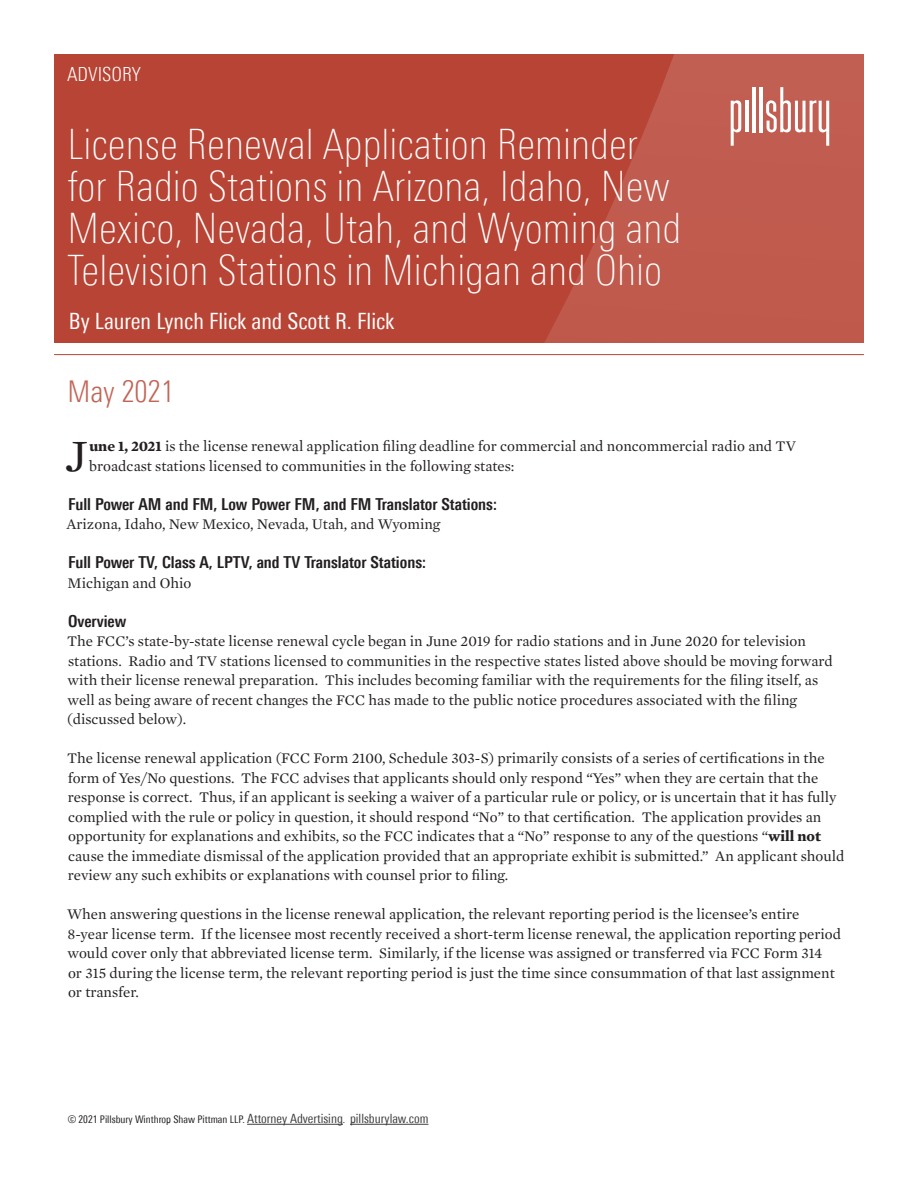
<style>
.page{position:relative;width:918px;height:1188px;background:#fff}
.page>*{position:absolute;margin:0;border:0;box-sizing:border-box;transform-origin:0 0}
.t1{font:45.6px "Mercury Text G1";color:#231f20}
.t2{font:100 condensed 42px/42px "Univers Next Pro";color:#fff}
.t3{font:300 condensed 30px "Univers Next Pro";color:#c26557}
.t4{font:condensed 22.5px "Univers Next Pro";color:#fff}
.t5{font:300 condensed 19.5px "Univers Next Pro";color:#fff}
.t6{font:700 condensed 16.5px "Univers Next Pro";color:#231f20}
.t7{font:15px/19.5px "Mercury Text G1";color:#231f20}
.t8{font:condensed 10.5px "Univers Next Pro";color:#231f20}
.s1{font-weight:700}
.s2{font-size:12.75px;color:#3e3e3f}
</style>
<div class="page">
<hr style="left:247px;top:1124px;width:96px;height:1px;background:#3e3e3f">
<hr style="left:350px;top:1124px;width:78px;height:1px;background:#3e3e3f">
<svg style="left:54px;top:54px;width:810px;height:288px;fill:#b74435"></svg>
<hr style="left:759px;top:87px;width:4px;height:45px;background:#fff">
<hr style="left:752px;top:87px;width:3px;height:45px;background:#fff">
<hr style="left:745px;top:101px;width:3px;height:31px;background:#fff">
<svg style="left:731px;top:100px;width:10px;height:46px"></svg>
<svg style="left:766px;top:87px;width:63px;height:59px"></svg>
<hr style="left:54px;top:354px;width:810px;height:1px;background:#b74435">
<h3 class="t5" style="left:67px;top:63px;width:75px">ADVISORY</h3>
<h2 class="t2" style="left:68px;top:123px;width:615px">License Renewal Application Reminder for Radio Stations in Arizona, Idaho, New Mexico, Nevada, Utah, and Wyoming and Television Stations in Michigan and Ohio</h2>
<h3 class="t4" style="left:69px;top:308px;width:327px">By Lauren Lynch Flick and Scott R. Flick</h3>
<h3 class="t3" style="left:67px;top:374px;width:108px">May 2021</h3>
<h1 class="t1" style="left:65px;top:423px;width:25px">J</h1>
<p class="t7" style="left:89px;top:436px;width:708px"><span class="s1">une 1, 2021</span> is the license renewal application filing deadline for commercial and noncommercial radio and TV broadcast stations licensed to communities in the following states:</p>
<p class="t6" style="left:68px;top:494px;width:430px">Full Power AM and FM, Low Power FM, and FM Translator Stations:</p>
<p class="t7" style="left:66px;top:514px;width:376px">Arizona, Idaho, New Mexico, Nevada, Utah, and Wyoming</p>
<p class="t6" style="left:68px;top:553px;width:359px">Full Power TV, Class A, LPTV, and TV Translator Stations:</p>
<p class="t7" style="left:68px;top:572px;width:125px">Michigan and Ohio</p>
<p class="t6" style="left:68px;top:611px;width:60px">Overview</p>
<p class="t7" style="left:67px;top:631px;width:767px">The FCC’s state-by-state license renewal cycle began in June 2019 for radio stations and in June 2020 for television stations. Radio and TV stations licensed to communities in the respective states listed above should be moving forward with their license renewal preparation. This includes becoming familiar with the requirements for the filing itself, as well as being aware of recent changes the FCC has made to the public notice procedures associated with the filing (discussed below).</p>
<p class="t7" style="left:67px;top:748px;width:779px">The license renewal application (FCC Form 2100, Schedule 303-S) primarily consists of a series of certifications in the form of Yes/No questions. The FCC advises that applicants should only respond “Yes” when they are certain that the response is correct. Thus, if an applicant is seeking a waiver of a particular rule or policy, or is uncertain that it has fully complied with the rule or policy in question, it should respond “No” to that certification. The application provides an opportunity for explanations and exhibits, so the FCC indicates that a “No” response to any of the questions “<span class="s1">will not </span>cause the immediate dismissal of the application provided that an appropriate exhibit is submitted.” An applicant should review any such exhibits or explanations with counsel prior to filing.</p>
<p class="t7" style="left:67px;top:904px;width:776px">When answering questions in the license renewal application, the relevant reporting period is the licensee’s entire 8-year license term. If the licensee most recently received a short-term license renewal, the application reporting period would cover only that abbreviated license term. Similarly, if the license was assigned or transferred via FCC Form 314<br>or 315 during the license term, the relevant reporting period is just the time since consummation of that last assignment or transfer.</p>
<p class="t8" style="left:68px;top:1113px;width:362px">© 2021 Pillsbury Winthrop Shaw Pittman LLP. <span class="s2">Attorney Advertising</span>. <span class="s2">pillsburylaw.com</span></p>
</div>
